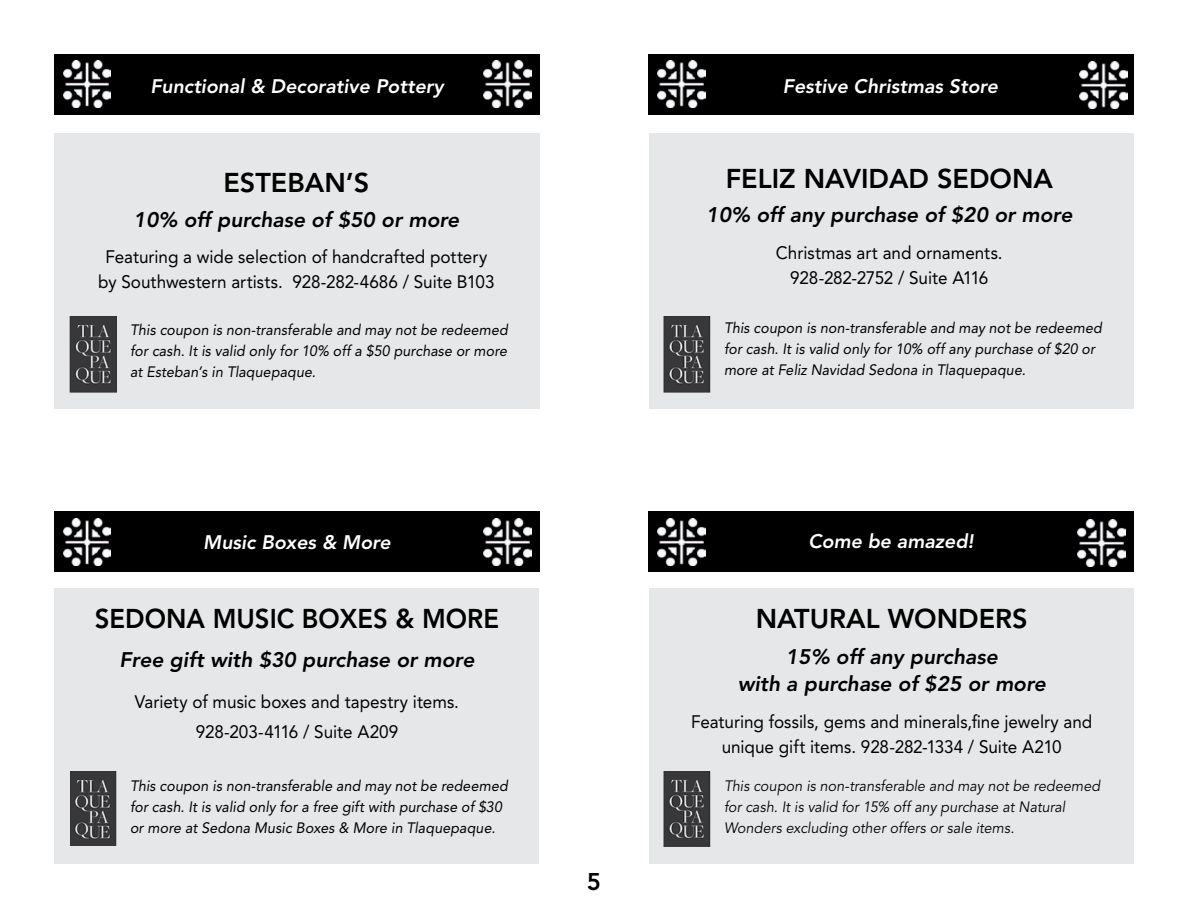
<style>
.page{position:relative;width:1188px;height:918px;background:#fff}
.page>*{position:absolute;margin:0;border:0;box-sizing:border-box;transform-origin:0 0}
.t1{font:800 27px "Avenir";color:#000}
.t2{font:800 27px "Avenir";color:#000;scale:.95 1}
.t3{font:800 24px "Avenir";color:#000}
.t4{font:italic 800 21px/27px "Avenir";color:#000;text-align:center}
.t5{font:italic 800 19.5px "Avenir";color:#fff}
.t6{font:18px/25.5px "Avenir";color:#000;text-align:center;scale:.95 1}
.t7{font:italic 15px/21px "Avenir";letter-spacing:.005em;color:#000;scale:.95 1}
.t8{font:italic 15px/21px "Avenir";letter-spacing:.005em;color:#000;scale:.95 1}
</style>
<div class="page">
<div style="left:54px;top:54px;width:486px;height:60px;background:#000"></div>
<img style="left:63px;top:61px;width:48px;height:47px">
<img style="left:484px;top:61px;width:47px;height:47px">
<div style="left:648px;top:54px;width:486px;height:60px;background:#000"></div>
<img style="left:658px;top:61px;width:47px;height:47px">
<img style="left:1080px;top:62px;width:47px;height:47px">
<div style="left:54px;top:512px;width:486px;height:60px;background:#000"></div>
<img style="left:63px;top:518px;width:48px;height:47px">
<img style="left:484px;top:518px;width:47px;height:47px">
<div style="left:648px;top:512px;width:486px;height:60px;background:#000"></div>
<img style="left:658px;top:518px;width:47px;height:47px">
<div style="left:55px;top:133px;width:485px;height:276px;background:#e6e7e8"></div>
<div style="left:650px;top:133px;width:484px;height:276px;background:#e6e7e8"></div>
<div style="left:54px;top:588px;width:485px;height:276px;background:#e6e7e8"></div>
<div style="left:649px;top:588px;width:485px;height:276px;background:#e6e7e8"></div>
<img style="left:1078px;top:520px;width:47px;height:47px">
<img style="left:70px;top:316px;width:47px;height:76px">
<img style="left:70px;top:771px;width:47px;height:75px">
<img style="left:664px;top:316px;width:47px;height:76px">
<img style="left:664px;top:771px;width:47px;height:75px">
<h3 class="t5" style="left:150px;top:74px;width:295px">Functional &amp; Decorative Pottery</h3>
<h1 class="t1" style="left:223px;top:167px;width:147px">ESTEBAN’S</h1>
<h3 class="t4" style="left:134px;top:206px;width:327px">10% off purchase of $50 or more</h3>
<p class="t6" style="left:98px;top:244px;width:419px">Featuring a wide selection of handcrafted pottery by Southwestern artists. 928-282-4686 / Suite B103</p>
<p class="t7" style="left:130px;top:319px;width:399px;text-align:justify">This coupon is non-transferable and may not be redeemed for cash. It is valid only for 10% off a $50 purchase or more at Esteban’s in Tlaquepaque.</p>
<h3 class="t5" style="left:203px;top:531px;width:189px">Music Boxes &amp; More</h3>
<h1 class="t2" style="left:95px;top:603px;width:427px">SEDONA M USIC BOXES &amp; MORE</h1>
<h3 class="t4" style="left:119px;top:647px;width:357px">Free gift with $30 purchase or more</h3>
<p class="t6" style="left:135px;top:687px;width:343px;line-height:30px">Variety of music boxes and tapestry items.<br>928-203-4116 / Suite A209</p>
<p class="t7" style="left:130px;top:775px;width:399px">This coupon is non-transferable and may not be redeemed for cash. It is valid only for a free gift with purchase of $30 or more at Sedona Music Boxes &amp; More in Tlaquepaque.</p>
<h2 class="t3" style="left:587px;top:867px;width:16px">5</h2>
<h3 class="t5" style="left:783px;top:74px;width:217px">Festive Christmas Store</h3>
<h1 class="t1" style="left:726px;top:163px;width:329px">FELIZ NAVIDAD SEDONA</h1>
<h3 class="t4" style="left:706px;top:202px;width:368px">10% off any purchase of $20 or more</h3>
<p class="t6" style="left:776px;top:240px;width:240px">Christmas art and ornaments.<br>928-282-2752 / Suite A116</p>
<p class="t7" style="left:724px;top:317px;width:399px">This coupon is non-transferable and may not be redeemed for cash. It is valid only for 10% off any purchase of $20 or more at Feliz Navidad Sedona in Tlaquepaque.</p>
<h3 class="t5" style="left:809px;top:530px;width:166px">Come be amazed!</h3>
<h1 class="t1" style="left:756px;top:603px;width:273px">NATURAL WO NDERS</h1>
<h3 class="t4" style="left:738px;top:643px;width:310px">15% off any purchase<br>with a purchase of $25 or more</h3>
<p class="t6" style="left:691px;top:709px;width:424px">Featuring fossils, gems and minerals,fine jewelry and unique gift items. 928-282-1334 / Suite A210</p>
<p class="t8" style="left:724px;top:775px;width:398px">This coupon is non-transferable and may not be redeemed for cash. It is valid for 15% off any purchase at Natural<br>Wonders excluding other offers or sale items.</p>
</div>
